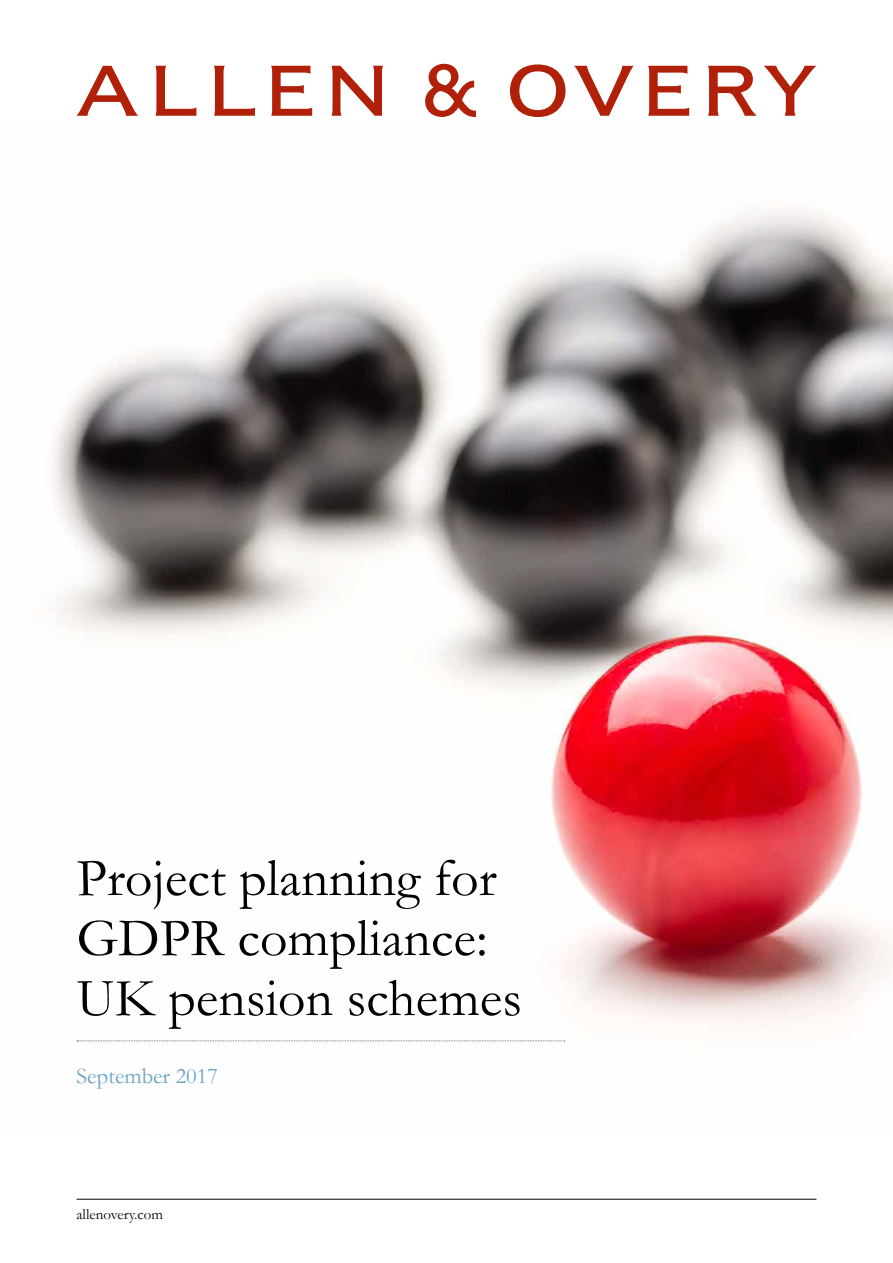
<style>
.page{position:relative;width:893px;height:1263px;background:#fff}
.page>*{position:absolute;margin:0;border:0;box-sizing:border-box;transform-origin:0 0}
.t1{font:54px/60px "Garamond AO";color:#000}
.t2{font:22.5px "Garamond AO";color:#69a2c2}
.t3{font:15px "Garamond AO";color:#000}
</style>
<div class="page">
<img style="left:52px;top:209px;width:841px;height:833px">
<svg style="left:77px;top:1040px;width:488px;height:1px"></svg>
<hr style="left:77px;top:1199px;width:739px;height:1px;background:#000">
<svg style="left:425px;top:64px;width:51px;height:53px"></svg>
<svg style="left:155px;top:66px;width:41px;height:50px"></svg>
<svg style="left:214px;top:66px;width:41px;height:50px"></svg>
<svg style="left:77px;top:66px;width:61px;height:50px"></svg>
<svg style="left:271px;top:66px;width:41px;height:50px"></svg>
<svg style="left:331px;top:66px;width:52px;height:50px"></svg>
<svg style="left:574px;top:66px;width:60px;height:50px"></svg>
<svg style="left:510px;top:64px;width:55px;height:53px"></svg>
<svg style="left:708px;top:66px;width:49px;height:50px"></svg>
<svg style="left:648px;top:66px;width:41px;height:50px"></svg>
<svg style="left:764px;top:66px;width:52px;height:50px"></svg>
<p class="t1" style="left:77px;top:847px;width:447px">Project planning for<br>GDPR compliance:<br>UK pension schemes</p>
<p class="t2" style="left:77px;top:1061px;width:143px">September 2017</p>
<p class="t3" style="left:77px;top:1204px;width:88px">allenovery.com</p>
</div>
